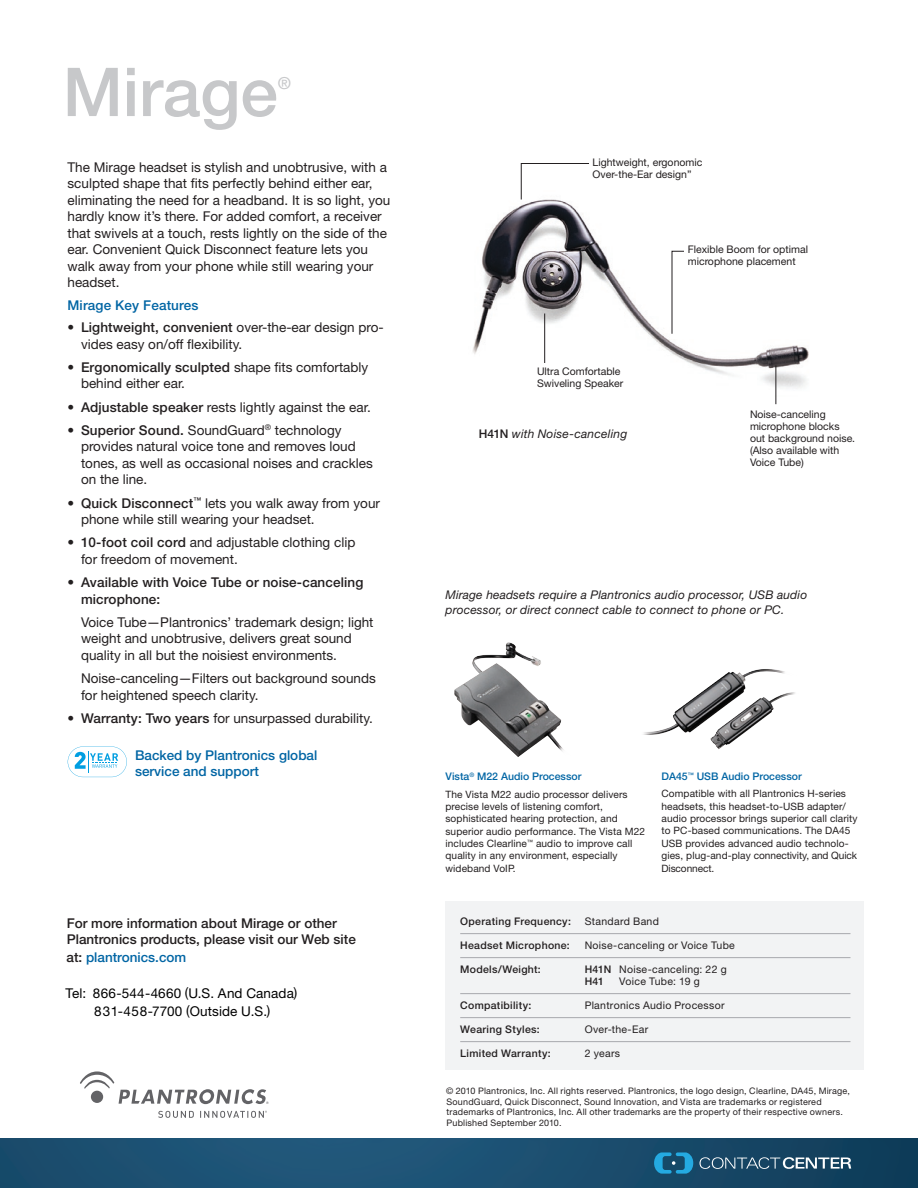
<style>
.page{position:relative;width:918px;height:1188px;background:#fff}
.page>*{position:absolute;margin:0;border:0;box-sizing:border-box;transform-origin:0 0}
.A__Product_Title{font:500 67.5px "Helvetica Neue LT Std";color:#c7c8ca}
.A__Product_Title-2{font:500 16.65px "Helvetica Neue LT Std";color:#c7c8ca}
.C__Bullet_Points{font:13.5px/16.5px "Helvetica Neue LT Std";color:#231f20}
.C__Bullet_Points-2{font:500 13.5px/16.5px "Helvetica Neue LT Std";color:#231f20}
.t1{font:500 13.5px/16.5px "Helvetica Neue LT Std";color:#0065a4}
.t2{font:13.5px/18px "Helvetica Neue LT Std";letter-spacing:.01em;color:#000;text-align:center}
.E__legal{font:italic 12px/15px "Helvetica Neue LT Std";letter-spacing:.01em;color:#231f20}
.D__Callouts_Flush_le{font:10.5px/12px "Helvetica Neue LT Std";color:#231f20}
.F__Chart_text{font:10.5px/12px "Helvetica Neue LT Std";letter-spacing:.03em;color:#231f20}
.F__Chart_text-2{font:500 10.5px "Helvetica Neue LT Std";letter-spacing:.03em;color:#231f20}
.t3{font:500 10.5px "Helvetica Neue LT Std";color:#0065a4}
.t4{font:10.2px/12.3px "Helvetica Neue LT Std";letter-spacing:.01em;color:#231f20}
.E__legal-2{font:9px/10.5px "Helvetica Neue LT Std";letter-spacing:.02em;color:#231f20}
.s1{font-weight:500}
.s2{color:#231f20}
.s3{font-weight:500;font-style:normal}
</style>
<div class="page">
<img style="left:0;top:1138px;width:918px;height:50px">
<svg style="left:654px;top:1152px;width:39px;height:22px"></svg>
<svg style="left:700px;top:1157px;width:151px;height:12px;background:#58798e"></svg>
<svg style="left:80px;top:1071px;width:189px;height:47px"></svg>
<div style="left:445px;top:901px;width:418px;height:169px;background:#f2f3f4"></div>
<img style="left:473px;top:189px;width:336px;height:216px">
<img style="left:643px;top:669px;width:152px;height:66px">
<img style="left:454px;top:643px;width:110px;height:114px">
<svg style="left:521px;top:163px;width:68px;height:37px"></svg>
<hr style="left:776px;top:365px;width:1px;height:39px;background:#231f20">
<hr style="left:460px;top:933px;width:391px;height:1px;background:#a8a9ad">
<hr style="left:460px;top:957px;width:391px;height:1px;background:#a8a9ad">
<hr style="left:460px;top:993px;width:391px;height:1px;background:#a8a9ad">
<hr style="left:460px;top:1017px;width:391px;height:1px;background:#a8a9ad">
<hr style="left:460px;top:1041px;width:391px;height:1px;background:#a8a9ad">
<svg style="left:672px;top:251px;width:12px;height:83px"></svg>
<hr style="left:544px;top:314px;width:1px;height:49px;background:#231f20">
<svg style="left:68px;top:746px;width:59px;height:31px"></svg>
<p class="A__Product_Title" style="left:63px;top:52px;width:217px">Mirage</p>
<p class="A__Product_Title-2" style="left:278px;top:73px;width:15px">®</p>
<p class="C__Bullet_Points" style="left:68px;top:158px;width:324px">The Mirage headset is stylish and unobtrusive, with a sculpted shape that fits perfectly behind either ear, eliminating the need for a headband. It is so light, you hardly know it’s there. For added comfort, a receiver that swivels at a touch, rests lightly on the side of the ear. Convenient Quick Disconnect feature lets you walk away from your phone while still wearing your headset.</p>
<p class="t1" style="left:68px;top:296px;width:133px">Mirage Key Features</p>
<p class="C__Bullet_Points" style="left:81px;top:319px;width:304px;text-indent:-14px"><span class="s1">• Lightweight, convenient</span> over-the-ear design pro&shy;vides easy on/off flexibility.</p>
<p class="C__Bullet_Points" style="left:81px;top:359px;width:289px;text-indent:-14px"><span class="s1">• Ergonomically sculpted</span> shape fits comfortably behind either ear.</p>
<p class="C__Bullet_Points" style="left:68px;top:398px;width:305px"><span class="s1">• Adjustable speaker</span> rests lightly against the ear.</p>
<p class="C__Bullet_Points" style="left:81px;top:422px;width:293px;text-indent:-14px"><span class="s1">• Superior Sound.</span> SoundGuard<sup>®</sup> technology provides natural voice tone and removes loud tones, as well as occasional noises and crackles on the line.</p>
<p class="C__Bullet_Points" style="left:81px;top:494px;width:301px;text-indent:-14px"><span class="s1">• Quick Disconnect</span><sup>™</sup> lets you walk away from your phone while still wearing your headset.</p>
<p class="C__Bullet_Points" style="left:81px;top:534px;width:276px;text-indent:-14px"><span class="s1">• 10-foot coil cord</span> and adjustable clothing clip for freedom of movement.</p>
<p class="C__Bullet_Points-2" style="left:81px;top:574px;width:284px;text-indent:-14px">• Available with Voice Tube or noise-canceling microphone:</p>
<p class="C__Bullet_Points" style="left:81px;top:614px;width:294px">Voice Tube—Plantronics’ trademark design; light weight and unobtrusive, delivers great sound quality in all but the noisiest environments.</p>
<p class="C__Bullet_Points" style="left:81px;top:670px;width:296px">Noise-canceling—Filters out background sounds for heightened speech clarity.</p>
<p class="C__Bullet_Points" style="left:68px;top:710px;width:307px"><span class="s1">• Warranty: Two years</span> for unsurpassed durability.</p>
<p class="t1" style="left:135px;top:746px;width:184px">Backed by Plantronics global service and support</p>
<p class="C__Bullet_Points-2" style="left:67px;top:914px;width:291px">For more information about Mirage or other<br>Plantronics products, please visit our Web site</p>
<p class="t1" style="left:67px;top:949px;width:121px"><span class="s2">at:</span> plantronics.com</p>
<p class="t2" style="left:65px;top:984px;width:234px">Tel: 866-544-4660 (U.S. And Canada)<br>831-458-7700 (Outside U.S.)</p>
<p class="D__Callouts_Flush_le" style="left:592px;top:157px;width:111px">Lightweight, ergonomic<br>Over-the-Ear design”</p>
<p class="D__Callouts_Flush_le" style="left:537px;top:365px;width:88px">Ultra Comfortable<br>Swiveling Speaker</p>
<p class="E__legal" style="left:479px;top:426px;width:150px"><span class="s3">H41N</span> with Noise-canceling</p>
<p class="D__Callouts_Flush_le" style="left:688px;top:244px;width:122px">Flexible Boom for optimal microphone placement</p>
<p class="D__Callouts_Flush_le" style="left:750px;top:409px;width:107px">Noise-canceling microphone blocks out background noise. (Also available with<br>Voice Tube)</p>
<p class="E__legal" style="left:446px;top:587px;width:363px">Mirage headsets require a Plantronics audio processor, USB audio processor, or direct connect cable to connect to phone or PC.</p>
<p class="t3" style="left:446px;top:770px;width:137px">Vista<sup>®</sup> M22 Audio Processor</p>
<p class="t4" style="left:446px;top:788px;width:201px">The Vista M22 audio processor delivers precise levels of listening comfort, sophisticated hearing protection, and superior audio performance. The Vista M22 includes Clearline<sup>™</sup> audio to improve call quality in any environment, especially wideband VoIP.</p>
<p class="t3" style="left:662px;top:770px;width:142px">DA45<sup>™</sup> USB Audio Processor</p>
<p class="t4" style="left:662px;top:787px;width:198px">Compatible with all Plantronics H-series headsets, this headset-to-USB adapter/ audio processor brings superior call clarity to PC-based communications. The DA45<br>USB provides advanced audio technolo&shy;gies, plug-and-play connectivity, and Quick Disconnect.</p>
<p class="F__Chart_text-2" style="left:460px;top:915px;width:112px">Operating Frequency:</p>
<p class="F__Chart_text" style="left:585px;top:915px;width:76px">Standard Band</p>
<p class="F__Chart_text-2" style="left:460px;top:939px;width:111px">Headset Microphone:</p>
<p class="F__Chart_text" style="left:585px;top:939px;width:152px">Noise-canceling or Voice Tube</p>
<p class="F__Chart_text-2" style="left:460px;top:963px;width:82px">Models/Weight:</p>
<p class="F__Chart_text" style="left:585px;top:963px;width:143px"><span class="s1">H41N</span> Noise-canceling: 22 g<br><span class="s1">H41</span></p>
<p class="F__Chart_text" style="left:619px;top:975px;width:82px">Voice Tube: 19 g</p>
<p class="F__Chart_text-2" style="left:460px;top:999px;width:73px">Compatibility:</p>
<p class="F__Chart_text" style="left:585px;top:999px;width:141px">Plantronics Audio Processor</p>
<p class="F__Chart_text-2" style="left:460px;top:1023px;width:81px">Wearing Styles:</p>
<p class="F__Chart_text" style="left:585px;top:1023px;width:65px">Over-the-Ear</p>
<p class="F__Chart_text-2" style="left:460px;top:1047px;width:92px">Limited Warranty:</p>
<p class="F__Chart_text" style="left:585px;top:1047px;width:37px">2 years</p>
<p class="E__legal-2" style="left:446px;top:1086px;width:405px">© 2010 Plantronics, Inc. All rights reserved. Plantronics, the logo design, Clearline, DA45, Mirage, SoundGuard, Quick Disconnect, Sound Innovation, and Vista are trademarks or registered trademarks of Plantronics, Inc. All other trademarks are the property of their respective owners.<br>Published September 2010.</p>
</div>
